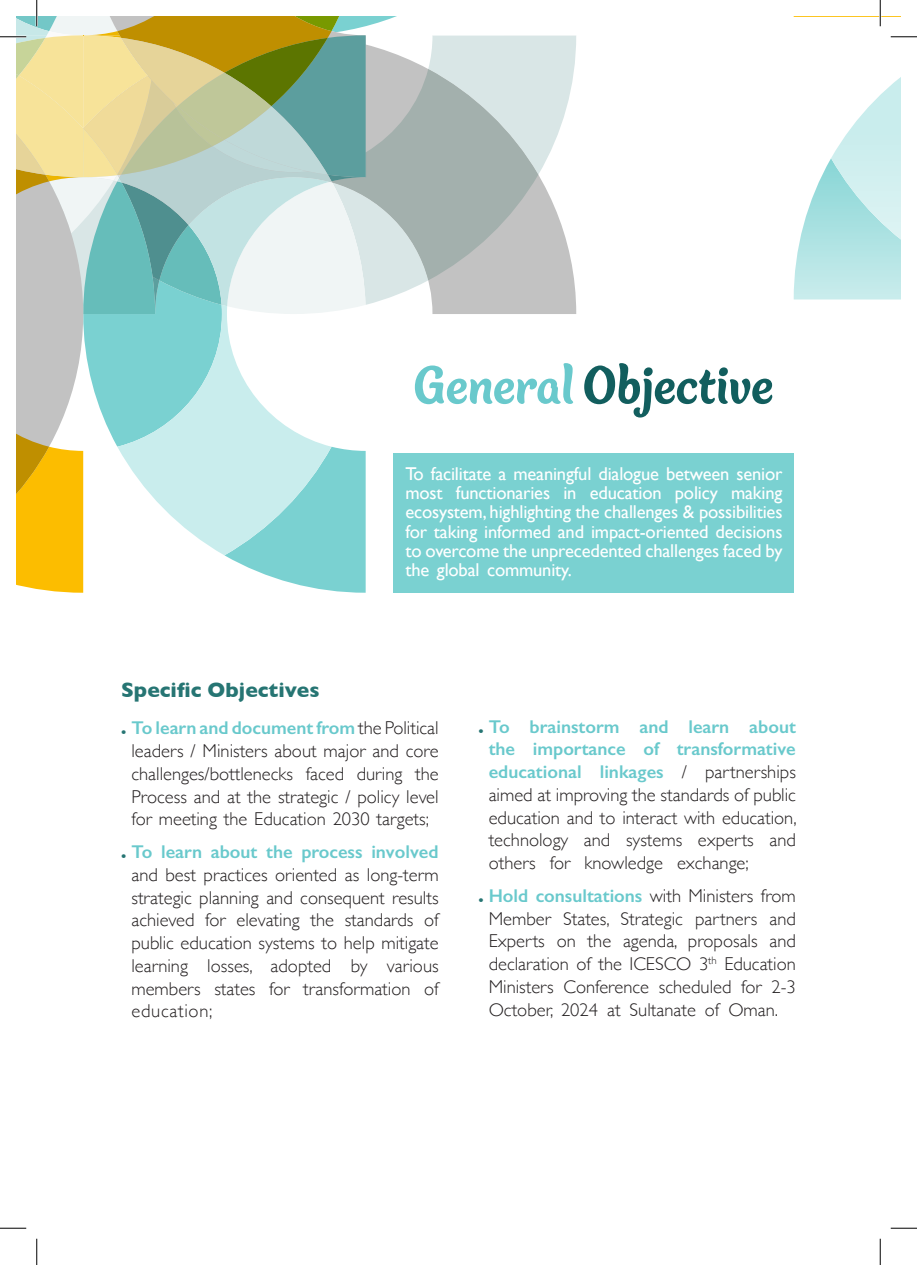
<style>
.page{position:relative;width:917px;height:1265px;background:#fff}
.page>*{position:absolute;margin:0;border:0;box-sizing:border-box;transform-origin:0 0}
.t1{font:800 66.5px "Blanket";color:#125e5e}
.t2{font:700 21px "Gill Sans";color:#267573}
.t3{font:300 18.55px/22.8px "Gill Sans";color:#231f20;text-align:center}
.t4{font:18.55px/19.2px "Gill Sans";letter-spacing:-.01em;color:#fff;text-align:justify}
.s1{color:#69c9cc}
.s2{font-weight:700;color:#267573}
.s3{font-weight:600;color:#69c9cc}
</style>
<div class="page">
<div style="left:393px;top:453px;width:401px;height:139px;background:#7ad1d1"></div>
<svg style="left:0;top:1227px;width:26px;height:1px"></svg>
<svg style="left:891px;top:1227px;width:26px;height:1px"></svg>
<svg style="left:0;top:0;width:576px;height:592px"></svg>
<svg style="left:36px;top:1238px;width:1px;height:26px"></svg>
<svg style="left:794px;top:0;width:123px;height:299px"></svg>
<svg style="left:880px;top:1238px;width:1px;height:26px"></svg>
<p class="t1" style="left:414px;top:353px;width:361px"><span class="s1">General</span> Objective</p>
<p class="t4" style="left:405px;top:463px;width:379px">To facilitate a meaningful dialogue between senior most functionaries in education policy making ecosystem, highlighting the challenges &amp; possibilities for taking informed and impact-oriented decisions to overcome the unprecedented challenges faced by the global community.</p>
<p class="t2" style="left:121px;top:672px;width:200px">Specific Objectives</p>
<p class="t3" style="left:121px;top:715px;width:319px"><span class="s2">.</span> <span class="s3">To learn and document from</span> the Political leaders / Ministers about major and core challenges/bottlenecks faced during the Process and at the strategic / policy level for meeting the Education 2030 targets;</p>
<p class="t3" style="left:131px;top:839px;width:309px;text-align:justify;text-indent:-10px"><span class="s2">.</span> <span class="s3">To learn about the process involved </span>and best practices oriented as long-term strategic planning and consequent results achieved for elevating the standards of public education systems to help mitigate learning losses, adopted by various members states for transformation of education;</p>
<p class="t3" style="left:489px;top:714px;width:309px;text-align:justify;text-indent:-10px"><span class="s2">.</span> <span class="s3">To brainstorm and learn about the importance of transformative educational linkages</span> / partnerships aimed at improving the standards of public education and to interact with education, technology and systems experts and others for knowledge exchange;</p>
<p class="t3" style="left:478px;top:883px;width:319px"><span class="s2">.</span> <span class="s3">Hold consultations</span> with Ministers from Member States, Strategic partners and Experts on the agenda, proposals and declaration of the ICESCO 3<sup>th</sup> Education Ministers Conference scheduled for 2-3<br>October, 2024 at Sultanate of Oman.</p>
</div>
